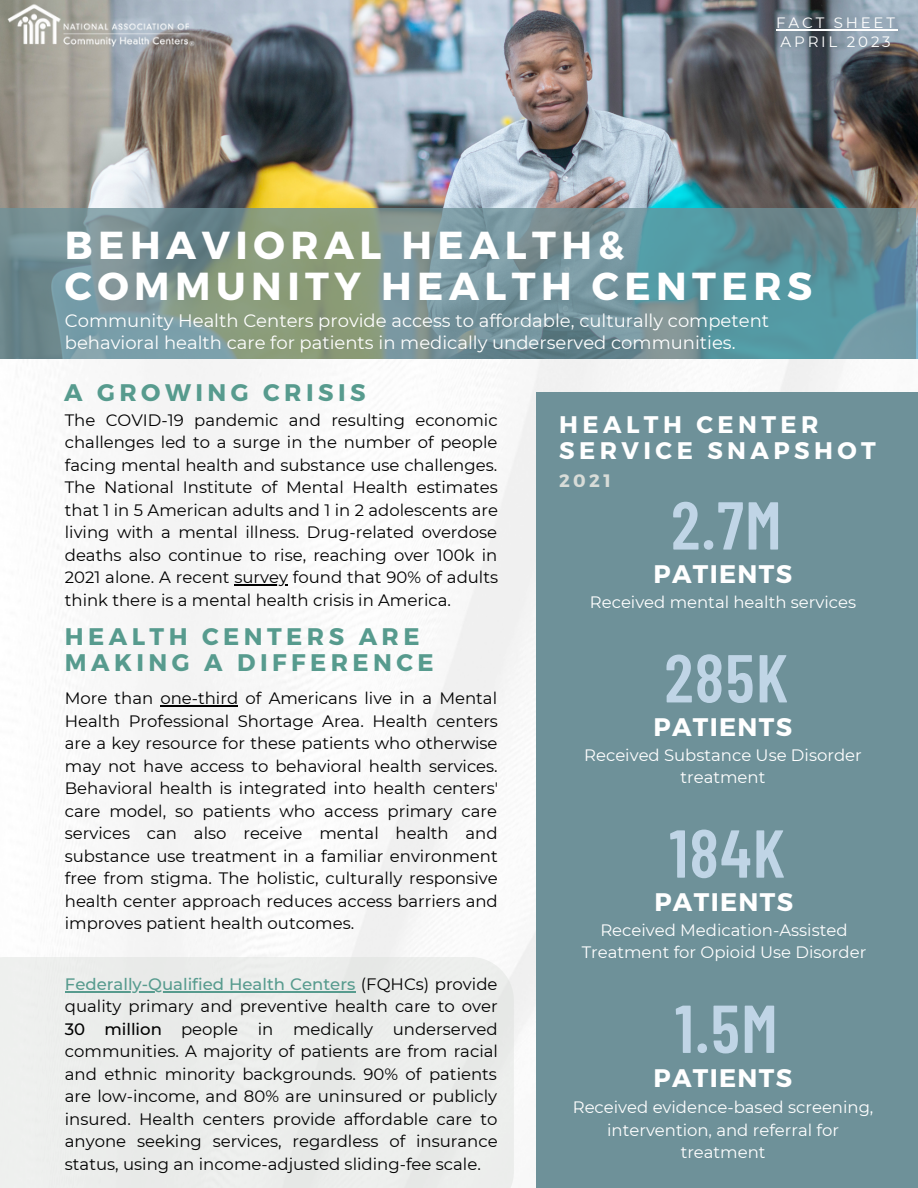
<style>
.page{position:relative;width:918px;height:1188px;background:#fff}
.page>*{position:absolute;margin:0;border:0;box-sizing:border-box;transform-origin:0 0}
.t1{font:600 67.65px "Barlow Condensed";letter-spacing:.02em;color:#c0d5e6}
.t2{font:700 39px/41.7px "Montserrat";letter-spacing:.14em;color:#fff}
.t3{font:700 25.35px "Montserrat";letter-spacing:.055em;color:#fff}
.t4{font:700 24px/25.8px "Montserrat";letter-spacing:.185em;color:#579b8e}
.t5{font:700 24px/25.8px "Montserrat";letter-spacing:.185em;color:#fff}
.t6{font:18px/21.3px "Montserrat";color:#fff}
.t7{font:700 18px "Montserrat";color:#d8dcd8}
.t8{font:16.5px/22.5px "Montserrat";color:#000;text-align:justify}
.t9{font:16.5px/22.5px "Montserrat";color:#fff;text-align:center}
.t10{font:15px "Montserrat";letter-spacing:.185em;color:#fff}
.s1{font-weight:500;color:#579b8e}
.s2{font-weight:500}
</style>
<div class="page">
<img style="left:57px;top:359px;width:786px;height:829px">
<img style="left:0;top:0;width:918px;height:359px">
<svg style="left:0;top:208px;width:916px;height:151px;background:#729394"></svg>
<img style="left:0;top:0;width:196px;height:52px">
<div style="left:537px;top:392px;width:381px;height:796px;background:#6e9199"></div>
<div style="left:0;top:957px;width:514px;height:231px;background:#ebedeb"></div>
<hr style="left:234px;top:584px;width:54px;height:1px;background:#000">
<hr style="left:160px;top:705px;width:78px;height:2px;background:#000">
<hr style="left:65px;top:991px;width:290px;height:1px;background:#579b8e">
<hr style="left:776px;top:29px;width:122px;height:1px;background:#fff">
<p class="t10" style="left:776px;top:13px;width:120px">FACT SHEET</p>
<p class="t10" style="left:781px;top:33px;width:112px">APRIL 2023</p>
<p class="t2" style="left:65px;top:222px;width:749px">BEHAVIORAL HEALTH&amp;<br>COMMUNITY HEALTH CENTERS</p>
<p class="t6" style="left:65px;top:310px;width:706px">Community Health Centers provide access to affordable, culturally competent behavioral health care for patients in medically underserved communities.</p>
<p class="t4" style="left:64px;top:378px;width:303px">A GROWING CRISIS</p>
<p class="t8" style="left:65px;top:409px;width:435px">The COVID-19 pandemic and resulting economic challenges led to a surge in the number of people facing mental health and substance use challenges.<br>The National Institute of Mental Health estimates that 1 in 5 American adults and 1 in 2 adolescents are living with a mental illness. Drug-related overdose deaths also continue to rise, reaching over 100k in 2021 alone. A recent survey found that 90% of adults think there is a mental health crisis in America.</p>
<p class="t4" style="left:65px;top:622px;width:370px">HEALTH CENTERS ARE<br>MAKING A DIFFERENCE</p>
<p class="t8" style="left:65px;top:687px;width:435px">More than one-third of Americans live in a Mental Health Professional Shortage Area. Health centers are a key resource for these patients who otherwise may not have access to behavioral health services.<br>Behavioral health is integrated into health centers' care model, so patients who access primary care services can also receive mental health and substance use treatment in a familiar environment free from stigma. The holistic, culturally responsive health center approach reduces access barriers and improves patient health outcomes.</p>
<p class="t8" style="left:65px;top:973px;width:435px"><span class="s1">Federally-Qualified Health Centers</span> (FQHCs) provide quality primary and preventive health care to over <span class="s2">30 million</span> people in medically underserved communities. A majority of patients are from racial and ethnic minority backgrounds. 90% of patients are low-income, and 80% are uninsured or publicly insured. Health centers provide affordable care to anyone seeking services, regardless of insurance status, using an income-adjusted sliding-fee scale.</p>
<p class="t5" style="left:559px;top:411px;width:318px">HEALTH CENTER<br>SERVICE SNAPSHOT</p>
<p class="t7" style="left:559px;top:469px;width:53px">2021</p>
<p class="t1" style="left:671px;top:482px;width:112px">2.7M</p>
<p class="t3" style="left:653px;top:558px;width:140px">PATIENTS</p>
<p class="t9" style="left:590px;top:591px;width:268px">Received mental health services</p>
<p class="t1" style="left:665px;top:635px;width:125px">285K</p>
<p class="t3" style="left:653px;top:711px;width:140px">PATIENTS</p>
<p class="t9" style="left:584px;top:744px;width:279px">Received Substance Use Disorder treatment</p>
<p class="t1" style="left:669px;top:810px;width:117px">184K</p>
<p class="t3" style="left:654px;top:886px;width:140px">PATIENTS</p>
<p class="t9" style="left:582px;top:919px;width:286px">Received Medication-Assisted<br>Treatment for Opioid Use Disorder</p>
<p class="t1" style="left:675px;top:985px;width:104px">1.5M</p>
<p class="t3" style="left:653px;top:1061px;width:140px">PATIENTS</p>
<p class="t9" style="left:573px;top:1096px;width:302px">Received evidence-based screening, intervention, and referral for treatment</p>
</div>
